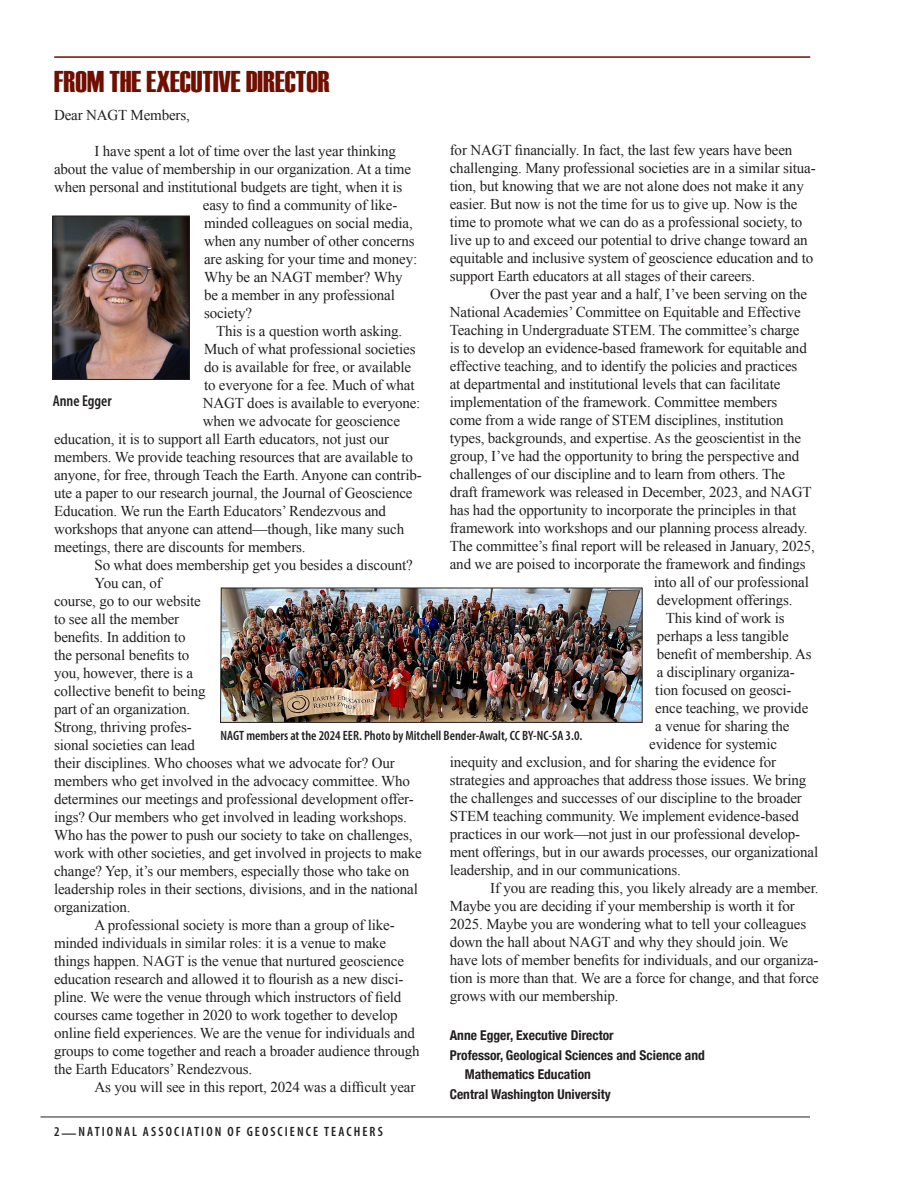
<style>
.page{position:relative;width:918px;height:1188px;background:#fff}
.page>*{position:absolute;margin:0;border:0;box-sizing:border-box;transform-origin:0 0}
.FeatureHeadCaps{font:30px "Haettenschweiler";color:#6f0f00}
.t1{font:600 condensed 15.75px "Myriad Pro";color:#231f20}
.Body1{font:15px/18px "Times New Roman";letter-spacing:-.01em;color:#231f20}
.t2{font:700 condensed 13.5px/19.5px "Helvetica Neue";color:#231f20}
.t3{font:600 condensed 13.5px "Myriad Pro";color:#231f20}
.t4{font:600 condensed 13.5px "Myriad Pro";letter-spacing:.155em;color:#231f20}
.s1{font-size:15px}
</style>
<div class="page">
<hr style="left:54px;top:56px;width:756px;height:2px;background:#6f0f00">
<img style="left:55px;top:218px;width:133px;height:160px">
<div style="left:53px;top:216px;width:137px;height:164px;border:1px solid #231f20"></div>
<img style="left:220px;top:588px;width:423px;height:135px">
<hr style="left:40px;top:1117px;width:770px;height:1px;background:#231f20">
<p class="FeatureHeadCaps" style="left:54px;top:61px;width:277px">FROM THE EXECUTIVE DIRECTOR</p>
<p class="Body1" style="left:54px;top:106px;width:137px">Dear NAGT Members,</p>
<p class="Body1" style="left:94px;top:142px;width:303px">I have spent a lot of time over the last year thinking</p>
<p class="Body1" style="left:54px;top:160px;width:359px">about the value of membership in our organization. At a time</p>
<p class="Body1" style="left:54px;top:178px;width:350px">when personal and institutional budgets are tight, when it is</p>
<p class="Body1" style="left:203px;top:196px;width:196px">easy to find a community of like-</p>
<p class="Body1" style="left:204px;top:214px;width:210px">minded colleagues on social media,</p>
<p class="Body1" style="left:204px;top:232px;width:212px">when any number of other concerns</p>
<p class="Body1" style="left:204px;top:250px;width:215px">are asking for your time and money:</p>
<p class="Body1" style="left:204px;top:268px;width:200px">Why be an NAGT member? Why</p>
<p class="Body1" style="left:204px;top:286px;width:192px">be a member in any professional</p>
<p class="Body1" style="left:204px;top:304px;width:50px">society?</p>
<p class="Body1" style="left:216px;top:322px;width:188px">This is a question worth asking.</p>
<p class="Body1" style="left:204px;top:340px;width:213px">Much of what professional societies</p>
<p class="Body1" style="left:204px;top:358px;width:209px">do is available for free, or available</p>
<p class="Body1" style="left:204px;top:376px;width:212px">to everyone for a fee. Much of what</p>
<p class="Body1" style="left:203px;top:394px;width:219px">NAGT does is available to everyone:</p>
<p class="Body1" style="left:203px;top:412px;width:199px">when we advocate for geoscience</p>
<p class="Body1" style="left:54px;top:430px;width:337px">education, it is to support all Earth educators, not just our</p>
<p class="Body1" style="left:54px;top:448px;width:361px">members. We provide teaching resources that are available to</p>
<p class="Body1" style="left:54px;top:466px;width:369px">anyone, for free, through Teach the Earth. Anyone can contrib-</p>
<p class="Body1" style="left:54px;top:484px;width:360px">ute a paper to our research journal, the Journal of Geoscience</p>
<p class="Body1" style="left:54px;top:502px;width:334px">Education. We run the Earth Educators’ Rendezvous and</p>
<p class="Body1" style="left:54px;top:520px;width:352px">workshops that anyone can attend—though, like many such</p>
<p class="Body1" style="left:54px;top:538px;width:253px">meetings, there are discounts for members.</p>
<p class="Body1" style="left:94px;top:556px;width:320px">So what does membership get you besides a discount?</p>
<p class="Body1" style="left:54px;top:574px;width:369px;text-indent:40px">You can, of<br>course, go to our website<br>to see all the member<br>benefits. In addition to<br>the personal benefits to<br>you, however, there is a<br>collective benefit to being<br>part of an organization.<br>Strong, thriving profes-<br>sional societies can lead<br>their disciplines. Who chooses what we advocate for? Our members who get involved in the advocacy committee. Who determines our meetings and professional development offer&shy;ings? Our members who get involved in leading workshops.<br>Who has the power to push our society to take on challenges, work with other societies, and get involved in projects to make change? Yep, it’s our members, especially those who take on leadership roles in their sections, divisions, and in the national organization.</p>
<p class="Body1" style="left:54px;top:916px;width:367px;text-indent:40px">A professional society is more than a group of like&shy;minded individuals in similar roles: it is a venue to make things happen. NAGT is the venue that nurtured geoscience education research and allowed it to flourish as a new disci&shy;pline. We were the venue through which instructors of field courses came together in 2020 to work together to develop online field experiences. We are the venue for individuals and groups to come together and reach a broader audience through the Earth Educators’ Rendezvous.</p>
<p class="Body1" style="left:94px;top:1078px;width:322px">As you will see in this report, 2024 was a difficult year</p>
<p class="Body1" style="left:450px;top:141px;width:367px">for NAGT financially. In fact, the last few years have been challenging. Many professional societies are in a similar situa&shy;tion, but knowing that we are not alone does not make it any easier. But now is not the time for us to give up. Now is the time to promote what we can do as a professional society, to live up to and exceed our potential to drive change toward an equitable and inclusive system of geoscience education and to support Earth educators at all stages of their careers.</p>
<p class="Body1" style="left:490px;top:285px;width:318px">Over the past year and a half, I’ve been serving on the</p>
<p class="Body1" style="left:450px;top:303px;width:353px">National Academies’ Committee on Equitable and Effective</p>
<p class="Body1" style="left:450px;top:321px;width:351px">Teaching in Undergraduate STEM. The committee’s charge</p>
<p class="Body1" style="left:450px;top:339px;width:359px">is to develop an evidence-based framework for equitable and</p>
<p class="Body1" style="left:450px;top:357px;width:349px">effective teaching, and to identify the policies and practices</p>
<p class="Body1" style="left:450px;top:375px;width:332px">at departmental and institutional levels that can facilitate</p>
<p class="Body1" style="left:450px;top:393px;width:329px">implementation of the framework. Committee members</p>
<p class="Body1" style="left:450px;top:411px;width:335px">come from a wide range of STEM disciplines, institution</p>
<p class="Body1" style="left:450px;top:429px;width:353px">types, backgrounds, and expertise. As the geoscientist in the</p>
<p class="Body1" style="left:450px;top:447px;width:351px">group, I’ve had the opportunity to bring the perspective and</p>
<p class="Body1" style="left:450px;top:465px;width:337px">challenges of our discipline and to learn from others. The</p>
<p class="Body1" style="left:450px;top:483px;width:363px">draft framework was released in December, 2023, and NAGT</p>
<p class="Body1" style="left:450px;top:501px;width:348px">has had the opportunity to incorporate the principles in that</p>
<p class="Body1" style="left:450px;top:519px;width:359px">framework into workshops and our planning process already.</p>
<p class="Body1" style="left:450px;top:537px;width:367px">The committee’s final report will be released in January, 2025,</p>
<p class="Body1" style="left:450px;top:555px;width:357px">and we are poised to incorporate the framework and findings</p>
<p class="Body1" style="left:654px;top:573px;width:157px">into all of our professional</p>
<p class="Body1" style="left:657px;top:591px;width:137px">development offerings.</p>
<p class="Body1" style="left:666px;top:609px;width:120px">This kind of work is</p>
<p class="Body1" style="left:657px;top:627px;width:134px">perhaps a less tangible</p>
<p class="Body1" style="left:657px;top:645px;width:156px">benefit of membership. As</p>
<p class="Body1" style="left:657px;top:663px;width:139px">a disciplinary organiza-</p>
<p class="Body1" style="left:655px;top:681px;width:138px">tion focused on geosci-</p>
<p class="Body1" style="left:655px;top:699px;width:155px">ence teaching, we provide</p>
<p class="Body1" style="left:655px;top:717px;width:136px">a venue for sharing the</p>
<p class="Body1" style="left:649px;top:735px;width:129px">evidence for systemic</p>
<p class="Body1" style="left:450px;top:753px;width:328px">inequity and exclusion, and for sharing the evidence for</p>
<p class="Body1" style="left:450px;top:771px;width:358px">strategies and approaches that address those issues. We bring</p>
<p class="Body1" style="left:450px;top:789px;width:354px">the challenges and successes of our discipline to the broader</p>
<p class="Body1" style="left:450px;top:807px;width:351px">STEM teaching community. We implement evidence-based</p>
<p class="Body1" style="left:450px;top:825px;width:352px">practices in our work—not just in our professional develop-</p>
<p class="Body1" style="left:450px;top:843px;width:370px">ment offerings, but in our awards processes, our organizational</p>
<p class="Body1" style="left:450px;top:861px;width:233px">leadership, and in our communications.</p>
<p class="Body1" style="left:450px;top:879px;width:371px;text-indent:40px">If you are reading this, you likely already are a member.<br>Maybe you are deciding if your membership is worth it for 2025. Maybe you are wondering what to tell your colleagues down the hall about NAGT and why they should join. We have lots of member benefits for individuals, and our organiza&shy;tion is more than that. We are a force for change, and that force grows with our membership.</p>
<p class="t2" style="left:450px;top:1025px;width:165px">Anne Egger, Executive Director</p>
<p class="t2" style="left:465px;top:1044px;width:242px;text-indent:-15px">Professor, Geological Sciences and Science and<br>Mathematics Education</p>
<p class="t2" style="left:450px;top:1083px;width:162px">Central Washington University</p>
<p class="t1" style="left:53px;top:391px;width:61px">Anne Egger</p>
<p class="t3" style="left:221px;top:727px;width:363px">NAGT members at the 2024 EER. Photo by Mitchell Bender-Awalt, CC BY-NC-SA 3.0.</p>
<p class="t4" style="left:54px;top:1123px;width:330px">2 <span class="s1">—</span>NATIONAL ASSOCIATION OF GEOSCIENCE TEACHERS</p>
</div>
